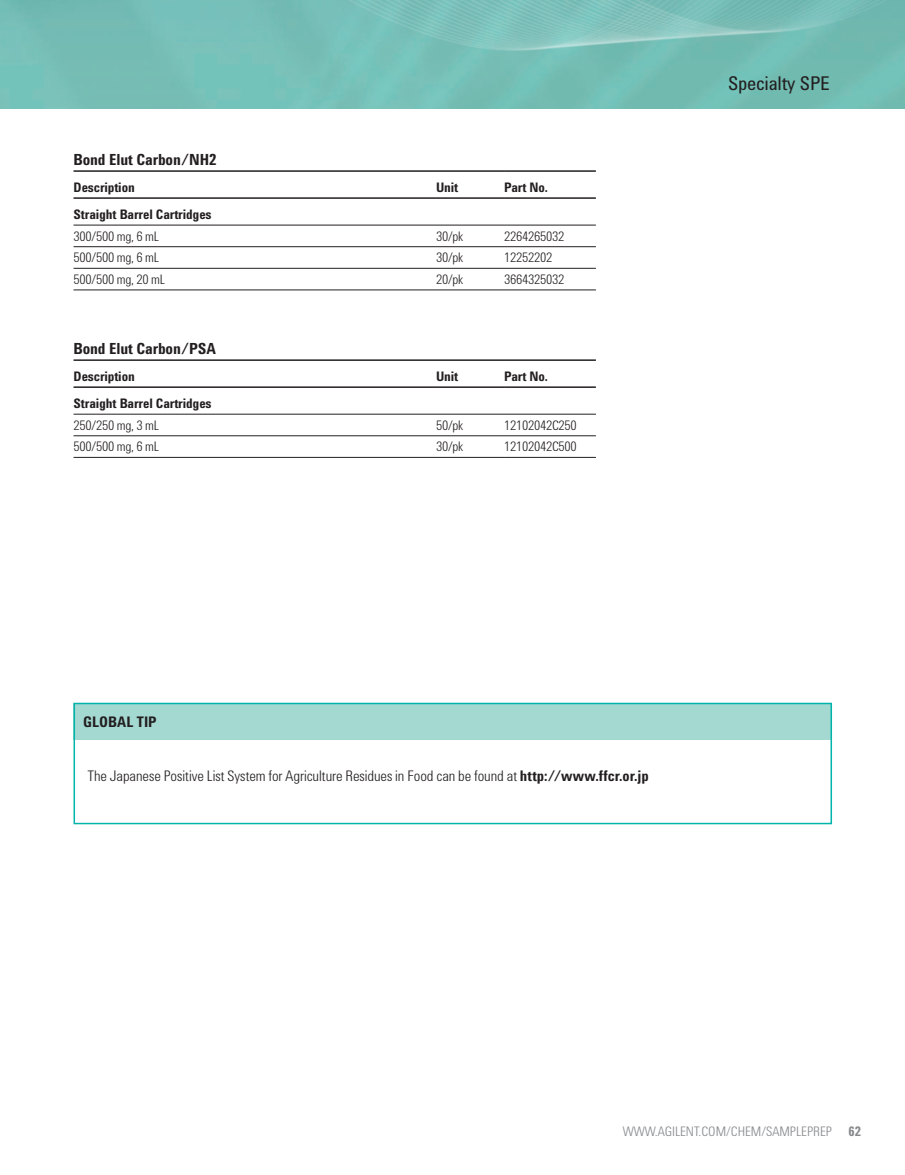
<style>
.page{position:relative;width:905px;height:1175px;background:#fff}
.page>*{position:absolute;margin:0;border:0;box-sizing:border-box;transform-origin:0 0}
.t1{font:19.5px "Agilent Condensed CFF";letter-spacing:-.01em;color:#231f20}
.OT_Title{font:700 15.75px "Agilent Condensed CFF";letter-spacing:-.01em;color:#231f20}
.Body{font:300 15px "Agilent Condensed CFF";letter-spacing:-.005em;color:#231f20}
.Tips_Header{font:700 15px "Agilent Condensed CFF";color:#231f20}
.Table_Body{font:300 13.5px "Agilent Condensed CFF";letter-spacing:-.02em;color:#231f20}
.Table_Subsection{font:700 13.5px "Agilent Condensed CFF";letter-spacing:-.01em;color:#231f20}
.OT_ColumnHeader{font:700 13.5px "Agilent Condensed CFF";letter-spacing:-.01em;color:#231f20}
.t2{font:300 13.5px "Agilent Condensed CFF";color:#87898c}
.s1{font-weight:700}
</style>
<div class="page">
<img style="left:0;top:0;width:904px;height:108px">
<hr style="left:74px;top:170px;width:362px;height:2px;background:#231f20">
<hr style="left:436px;top:170px;width:68px;height:2px;background:#231f20">
<hr style="left:504px;top:170px;width:92px;height:2px;background:#231f20">
<hr style="left:74px;top:197px;width:362px;height:2px;background:#231f20">
<hr style="left:436px;top:197px;width:68px;height:2px;background:#231f20">
<hr style="left:504px;top:197px;width:92px;height:2px;background:#231f20">
<hr style="left:74px;top:225px;width:362px;height:1px;background:#231f20">
<hr style="left:436px;top:225px;width:68px;height:1px;background:#231f20">
<hr style="left:504px;top:225px;width:92px;height:1px;background:#231f20">
<hr style="left:74px;top:246px;width:362px;height:1px;background:#231f20">
<hr style="left:436px;top:246px;width:68px;height:1px;background:#231f20">
<hr style="left:504px;top:246px;width:92px;height:1px;background:#231f20">
<hr style="left:74px;top:268px;width:362px;height:1px;background:#231f20">
<hr style="left:436px;top:268px;width:68px;height:1px;background:#231f20">
<hr style="left:504px;top:268px;width:92px;height:1px;background:#231f20">
<hr style="left:74px;top:289px;width:362px;height:1px;background:#231f20">
<hr style="left:436px;top:289px;width:68px;height:1px;background:#231f20">
<hr style="left:504px;top:289px;width:92px;height:1px;background:#231f20">
<hr style="left:74px;top:359px;width:362px;height:2px;background:#231f20">
<hr style="left:436px;top:359px;width:68px;height:2px;background:#231f20">
<hr style="left:504px;top:359px;width:92px;height:2px;background:#231f20">
<hr style="left:74px;top:386px;width:362px;height:2px;background:#231f20">
<hr style="left:436px;top:386px;width:68px;height:2px;background:#231f20">
<hr style="left:504px;top:386px;width:92px;height:2px;background:#231f20">
<hr style="left:74px;top:414px;width:362px;height:1px;background:#231f20">
<hr style="left:436px;top:414px;width:68px;height:1px;background:#231f20">
<hr style="left:504px;top:414px;width:92px;height:1px;background:#231f20">
<hr style="left:74px;top:435px;width:362px;height:1px;background:#231f20">
<hr style="left:74px;top:457px;width:362px;height:1px;background:#231f20">
<hr style="left:436px;top:435px;width:68px;height:1px;background:#231f20">
<hr style="left:436px;top:457px;width:68px;height:1px;background:#231f20">
<hr style="left:504px;top:435px;width:92px;height:1px;background:#231f20">
<hr style="left:504px;top:457px;width:92px;height:1px;background:#231f20">
<div style="left:74px;top:703px;width:758px;height:36px;background:#a4d9d2"></div>
<div style="left:74px;top:702px;width:758px;height:122px;border:2px solid #00b4ab"></div>
<p class="OT_Title" style="left:74px;top:148px;width:144px">Bond Elut Carbon/NH2</p>
<p class="OT_ColumnHeader" style="left:74px;top:177px;width:63px">Description</p>
<p class="OT_ColumnHeader" style="left:436px;top:177px;width:24px">Unit</p>
<p class="OT_ColumnHeader" style="left:504px;top:177px;width:45px">Part No.</p>
<p class="Table_Subsection" style="left:74px;top:204px;width:139px">Straight Barrel Cartridges</p>
<p class="Table_Body" style="left:74px;top:226px;width:87px">300/500 mg, 6 mL</p>
<p class="Table_Body" style="left:436px;top:226px;width:29px">30/pk</p>
<p class="Table_Body" style="left:504px;top:226px;width:62px">2264265032</p>
<p class="Table_Body" style="left:74px;top:247px;width:87px">500/500 mg, 6 mL</p>
<p class="Table_Body" style="left:436px;top:247px;width:29px">30/pk</p>
<p class="Table_Body" style="left:504px;top:247px;width:50px">12252202</p>
<p class="Table_Body" style="left:74px;top:269px;width:93px">500/500 mg, 20 mL</p>
<p class="Table_Body" style="left:436px;top:269px;width:29px">20/pk</p>
<p class="Table_Body" style="left:504px;top:269px;width:62px">3664325032</p>
<p class="OT_Title" style="left:74px;top:337px;width:144px">Bond Elut Carbon/PSA</p>
<p class="OT_ColumnHeader" style="left:74px;top:366px;width:63px">Description</p>
<p class="OT_ColumnHeader" style="left:436px;top:366px;width:24px">Unit</p>
<p class="OT_ColumnHeader" style="left:504px;top:366px;width:45px">Part No.</p>
<p class="Table_Subsection" style="left:74px;top:393px;width:139px">Straight Barrel Cartridges</p>
<p class="Table_Body" style="left:74px;top:415px;width:87px">250/250 mg, 3 mL</p>
<p class="Table_Body" style="left:436px;top:415px;width:29px">50/pk</p>
<p class="Table_Body" style="left:504px;top:415px;width:74px">12102042C250</p>
<p class="Table_Body" style="left:74px;top:436px;width:87px">500/500 mg, 6 mL</p>
<p class="Table_Body" style="left:436px;top:436px;width:29px">30/pk</p>
<p class="Table_Body" style="left:504px;top:436px;width:74px">12102042C500</p>
<h1 class="t1" style="left:728px;top:69px;width:103px">Specialty SPE</h1>
<p class="Tips_Header" style="left:83px;top:710px;width:75px">GLOBAL TIP</p>
<p class="Body" style="left:88px;top:764px;width:562px">The Japanese Positive List System for Agriculture Residues in Food can be found at <span class="s1">http://www.ffcr.or.jp</span></p>
<p class="t2" style="left:622px;top:1121px;width:240px">WWW.AGILENT.COM/CHEM/SAMPLEPREP <span class="s1">62</span></p>
</div>
